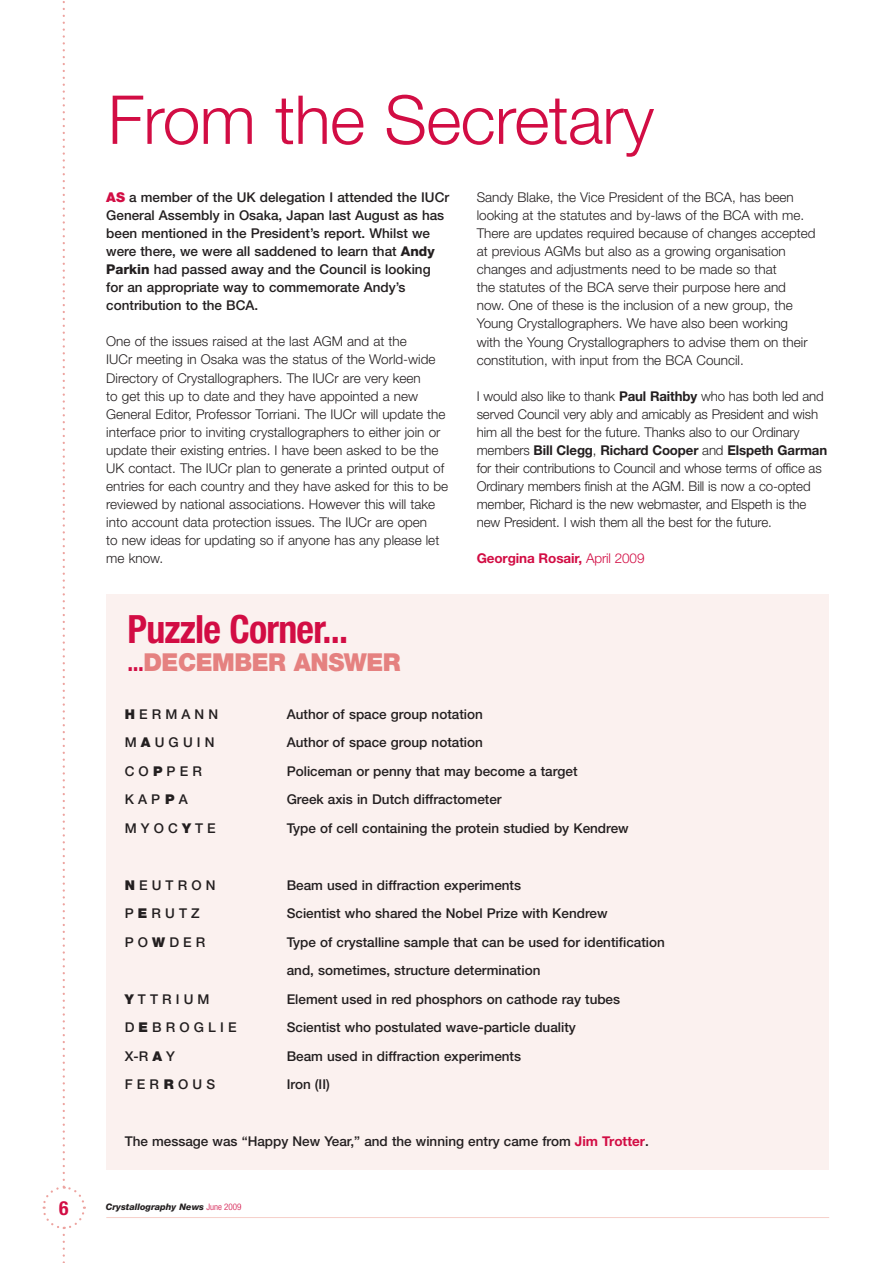
<style>
.page{position:relative;width:893px;height:1263px;background:#fff}
.page>*{position:absolute;margin:0;border:0;box-sizing:border-box;transform-origin:0 0}
.t1{font:300 67.5px "Helvetica Neue";letter-spacing:-.01em;color:#d20d44}
.t2{font:700 condensed 39px "Helvetica Neue";letter-spacing:-.02em;color:#d20d44}
.t3{font:900 24.75px "Helvetica Neue";letter-spacing:-.02em;color:#e58180}
.t4{font:700 condensed 19.5px "Helvetica Neue";color:#d20d44}
.t5{font:300 13.5px/18px "Helvetica Neue";color:#231f20}
.t6{font:500 13.5px/18px "Helvetica Neue";color:#231f20}
.t7{font:700 13.5px "Helvetica Neue";letter-spacing:-.01em;color:#d20d44}
.t8{font:italic 800 9px "Helvetica Neue";color:#231f20}
.s1{font-weight:900;color:#d20d44}
.s2{font-weight:800}
.s3{font-weight:700}
.s4{font-weight:300}
.s5{font-weight:700;font-stretch:condensed;color:#d20d44}
.s6{font-weight:900}
.s7{font-weight:700;color:#d20d44}
.s8{font-weight:300;font-style:normal;font-stretch:condensed;color:#d20d44}
</style>
<div class="page">
<div style="left:106px;top:594px;width:723px;height:575px;background:#fbf1ef"></div>
<hr style="left:106px;top:1217px;width:723px;height:1px;background:#f6cfc9">
<svg style="left:42px;top:1px;width:44px;height:1262px"></svg>
<h3 class="t4" style="left:59px;top:1196px;width:11px">6</h3>
<h1 class="t1" style="left:108px;top:79px;width:548px">From the Secretary</h1>
<p class="t6" style="left:106px;top:188px;width:344px"><span class="s1">As</span> a member of the UK delegation I attended the IUCr General Assembly in Osaka, Japan last August as has been mentioned in the President’s report. Whilst we were there, we were all saddened to learn that <span class="s2">Andy Parkin</span> had passed away and the Council is looking for an appropriate way to commemorate Andy’s contribution to the BCA.</p>
<p class="t5" style="left:106px;top:332px;width:343px">One of the issues raised at the last AGM and at the<br>IUCr meeting in Osaka was the status of the World-wide Directory of Crystallographers. The IUCr are very keen<br>to get this up to date and they have appointed a new General Editor, Professor Torriani. The IUCr will update the interface prior to inviting crystallographers to either join or update their existing entries. I have been asked to be the UK contact. The IUCr plan to generate a printed output of entries for each country and they have asked for this to be reviewed by national associations. However this will take into account data protection issues. The IUCr are open<br>to new ideas for updating so if anyone has any please let me know.</p>
<p class="t5" style="left:477px;top:188px;width:340px">Sandy Blake, the Vice President of the BCA, has been looking at the statutes and by-laws of the BCA with me.<br>There are updates required because of changes accepted at previous AGMs but also as a growing organisation changes and adjustments need to be made so that<br>the statutes of the BCA serve their purpose here and now. One of these is the inclusion of a new group, the Young Crystallographers. We have also been working<br>with the Young Crystallographers to advise them on their constitution, with input from the BCA Council.</p>
<p class="t5" style="left:477px;top:386px;width:352px">I would also like to thank <span class="s3">Paul Raithby</span> who has both led and served Council very ably and amicably as President and wish him all the best for the future. Thanks also to our Ordinary members <span class="s3">Bill Clegg</span>, <span class="s3">Richard Cooper</span> and <span class="s3">Elspeth Garman </span>for their contributions to Council and whose terms of office as Ordinary members finish at the AGM. Bill is now a co-opted member, Richard is the new webmaster, and Elspeth is the new President. I wish them all the best for the future.</p>
<p class="t7" style="left:477px;top:550px;width:169px">Georgina Rosair, <span class="s4">April 2009</span></p>
<h2 class="t2" style="left:128px;top:605px;width:222px">Puzzle Corner...</h2>
<h3 class="t3" style="left:128px;top:647px;width:273px"><span class="s5">...</span>DECEMBER ANSWER</h3>
<p class="t6" style="left:125px;top:705px;width:95px"><span class="s6">H</span> E R M A N N</p>
<p class="t6" style="left:287px;top:705px;width:198px">Author of space group notation</p>
<p class="t6" style="left:125px;top:733px;width:91px">M <span class="s6">A</span> U G U I N</p>
<p class="t6" style="left:287px;top:733px;width:198px">Author of space group notation</p>
<p class="t6" style="left:125px;top:762px;width:79px">C O <span class="s6">P</span> P E R</p>
<p class="t6" style="left:287px;top:762px;width:292px">Policeman or penny that may become a target</p>
<p class="t6" style="left:125px;top:790px;width:65px">K A P <span class="s6">P</span> A</p>
<p class="t6" style="left:287px;top:790px;width:216px">Greek axis in Dutch diffractometer</p>
<p class="t6" style="left:125px;top:819px;width:93px">M Y O C <span class="s6">Y</span> T E</p>
<p class="t6" style="left:287px;top:819px;width:343px">Type of cell containing the protein studied by Kendrew</p>
<p class="t6" style="left:125px;top:876px;width:92px"><span class="s6">N</span> E U T R O N</p>
<p class="t6" style="left:287px;top:876px;width:236px">Beam used in diffraction experiments</p>
<p class="t6" style="left:125px;top:904px;width:76px">P <span class="s6">E</span> R U T Z</p>
<p class="t6" style="left:287px;top:904px;width:322px">Scientist who shared the Nobel Prize with Kendrew</p>
<p class="t6" style="left:125px;top:933px;width:82px">P O <span class="s6">W</span> D E R</p>
<p class="t6" style="left:287px;top:927px;width:380px;line-height:28.5px">Type of crystalline sample that can be used for identification and, sometimes, structure determination</p>
<p class="t6" style="left:125px;top:990px;width:86px"><span class="s6">Y</span> T T R I U M</p>
<p class="t6" style="left:287px;top:990px;width:335px">Element used in red phosphors on cathode ray tubes</p>
<p class="t6" style="left:125px;top:1018px;width:113px">D <span class="s6">E</span> B R O G L I E</p>
<p class="t6" style="left:287px;top:1018px;width:291px">Scientist who postulated wave-particle duality</p>
<p class="t6" style="left:125px;top:1047px;width:52px">X-R <span class="s6">A</span> Y</p>
<p class="t6" style="left:287px;top:1047px;width:236px">Beam used in diffraction experiments</p>
<p class="t6" style="left:125px;top:1075px;width:92px">F E R <span class="s6">R</span> O U S</p>
<p class="t6" style="left:287px;top:1075px;width:45px">Iron (II)</p>
<p class="t6" style="left:125px;top:1132px;width:526px">The message was “Happy New Year,” and the winning entry came from <span class="s7">Jim Trotter</span>.</p>
<p class="t8" style="left:106px;top:1201px;width:137px">Crystallography News <span class="s8">June 2009</span></p>
</div>
